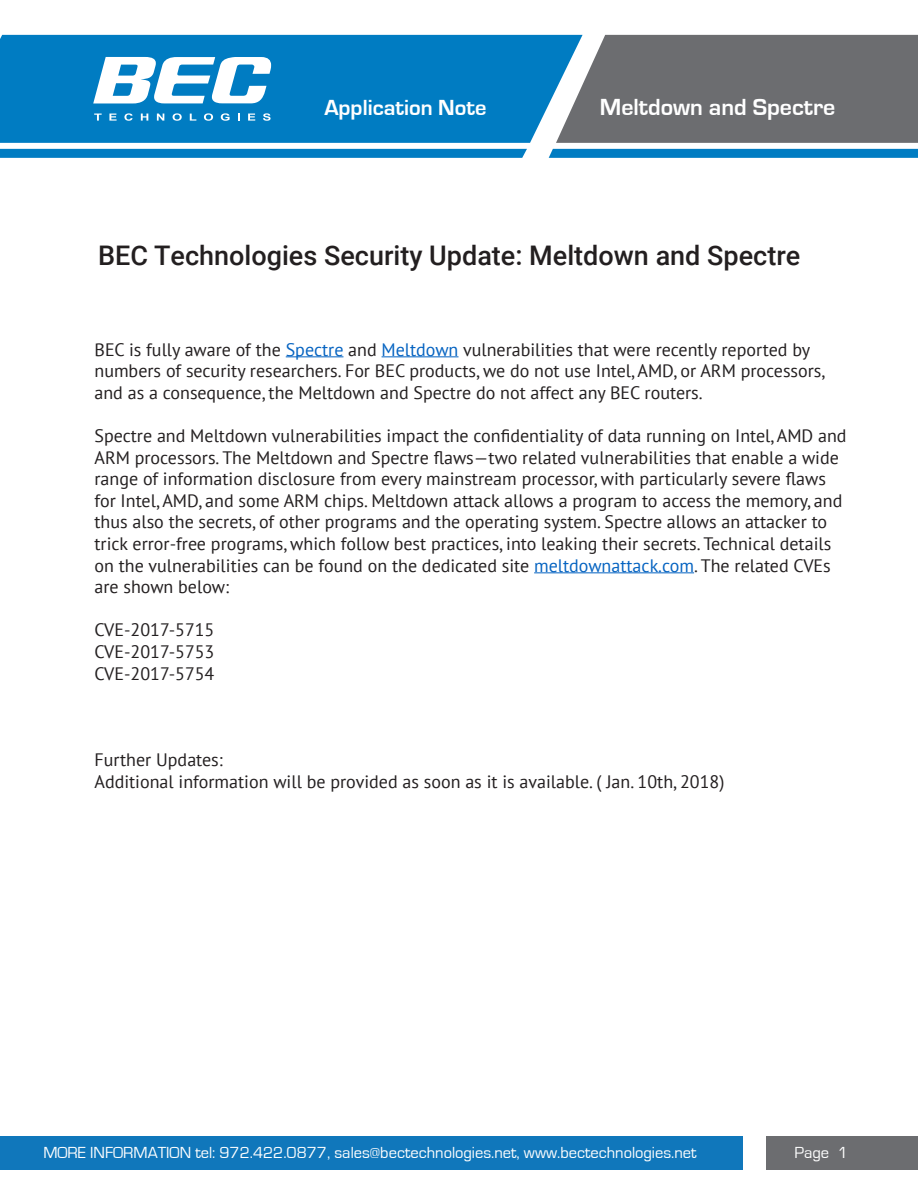
<style>
.page{position:relative;width:918px;height:1188px;background:#fff}
.page>*{position:absolute;margin:0;border:0;box-sizing:border-box;transform-origin:0 0}
.t1{font:500 27px "Roboto";color:#231f20}
.t2{font:700 24px "Eurostile";color:#fff}
.t3{font:700 22.5px "Eurostile";color:#fff}
.t4{font:18px/21.6px "PT Sans";color:#231f20}
.t5{font:16.5px "Eurostile";color:#fff}
.s1{color:#0563c1}
</style>
<div class="page">
<div style="left:0;top:35px;width:556px;height:108px;background:#007cc2"></div>
<svg style="left:556px;top:35px;width:362px;height:108px;background:#717478"></svg>
<div style="left:0;top:1137px;width:743px;height:33px;background:#1077bb"></div>
<div style="left:767px;top:1137px;width:151px;height:33px;background:#6c6d70"></div>
<svg style="left:93px;top:57px;width:178px;height:46px"></svg>
<svg style="left:94px;top:114px;width:8px;height:7px"></svg>
<svg style="left:109px;top:114px;width:8px;height:7px"></svg>
<svg style="left:124px;top:113px;width:9px;height:8px"></svg>
<svg style="left:141px;top:114px;width:7px;height:7px"></svg>
<svg style="left:157px;top:114px;width:7px;height:7px"></svg>
<svg style="left:173px;top:113px;width:9px;height:8px"></svg>
<svg style="left:190px;top:114px;width:6px;height:7px"></svg>
<svg style="left:204px;top:113px;width:9px;height:8px"></svg>
<svg style="left:221px;top:113px;width:9px;height:8px"></svg>
<svg style="left:238px;top:114px;width:2px;height:7px"></svg>
<svg style="left:248px;top:114px;width:7px;height:7px"></svg>
<svg style="left:263px;top:113px;width:8px;height:8px"></svg>
<svg style="left:0;top:149px;width:527px;height:9px;background:#057ec3"></svg>
<svg style="left:549px;top:149px;width:369px;height:9px;background:#057ec3"></svg>
<hr style="left:286px;top:356px;width:57px;height:1px;background:#0563c1">
<hr style="left:382px;top:356px;width:77px;height:1px;background:#0563c1">
<hr style="left:534px;top:572px;width:160px;height:1px;background:#0563c1">
<p class="t3" style="left:324px;top:95px;width:164px">Application Note</p>
<h2 class="t2" style="left:600px;top:94px;width:237px">Meltdown and Spectre</h2>
<h1 class="t1" style="left:98px;top:237px;width:704px">BEC Technologies Security Update: Meltdown and Spectre</h1>
<p class="t4" style="left:94px;top:338px;width:732px">BEC is fully aware of the <span class="s1">Spectre</span> and <span class="s1">Meltdown</span> vulnerabilities that were recently reported by numbers of security researchers. For BEC products, we do not use Intel, AMD, or ARM processors, and as a consequence, the Meltdown and Spectre do not affect any BEC routers.</p>
<p class="t4" style="left:94px;top:424px;width:754px">Spectre and Meltdown vulnerabilities impact the confidentiality of data running on Intel, AMD and ARM processors. The Meltdown and Spectre flaws—two related vulnerabilities that enable a wide range of information disclosure from every mainstream processor, with particularly severe flaws for Intel, AMD, and some ARM chips. Meltdown attack allows a program to access the memory, and thus also the secrets, of other programs and the operating system. Spectre allows an attacker to trick error-free programs, which follow best practices, into leaking their secrets. Technical details on the vulnerabilities can be found on the dedicated site <span class="s1">meltdownattack.com</span>. The related CVEs are shown below:</p>
<p class="t4" style="left:94px;top:619px;width:121px;text-align:justify">CVE-2017-5715<br>CVE-2017-5753<br>CVE-2017-5754</p>
<p class="t4" style="left:94px;top:748px;width:631px">Further Updates:<br>Additional information will be provided as soon as it is available. ( Jan. 10th, 2018)</p>
<p class="t5" style="left:43px;top:1144px;width:655px">MORE INFORMATION tel: 972.422.0877, sales@bectechnologies.net, www.bectechnologies.net</p>
<p class="t5" style="left:794px;top:1144px;width:36px">Page</p>
<p class="t5" style="left:838px;top:1143px;width:12px">1</p>
</div>
